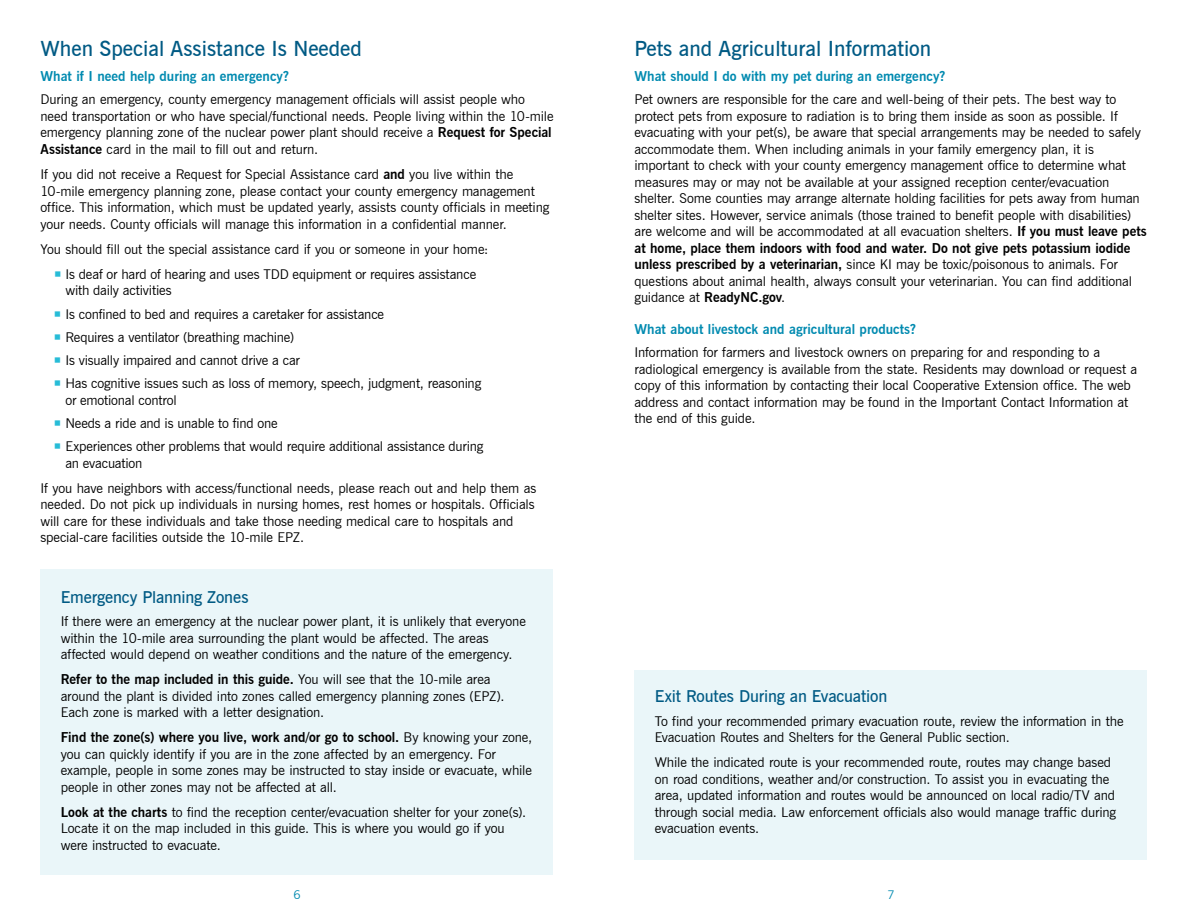
<style>
.page{position:relative;width:1188px;height:918px;background:#fff}
.page>*{position:absolute;margin:0;border:0;box-sizing:border-box;transform-origin:0 0}
.t1{font:600 21px "News Gothic BT";color:#005a84}
.t2{font:600 16.5px "News Gothic BT";letter-spacing:-.01em;color:#005a84}
.t3{font:13.5px/16.5px "News Gothic BT";letter-spacing:-.01em;color:#000}
.t4{font:700 13.5px "News Gothic BT";color:#008ab0}
.t5{font:12px "News Gothic BT";color:#008ab0}
.s1{font-weight:700}
.s2{color:#27bcd7}
</style>
<div class="page">
<div style="left:40px;top:569px;width:514px;height:306px;background:#eaf6f9"></div>
<div style="left:634px;top:670px;width:514px;height:189px;background:#eaf6f9"></div>
<h1 class="t1" style="left:40px;top:36px;width:323px">When Special Assistance Is Needed</h1>
<p class="t4" style="left:40px;top:68px;width:250px">What if I need help during an emergency?</p>
<p class="t3" style="left:40px;top:91px;width:515px">During an emergency, county emergency management officials will assist people who need transportation or who have special/functional needs. People living within the 10-mile emergency planning zone of the nuclear power plant should receive a <span class="s1">Request for Special Assistance</span> card in the mail to fill out and return.</p>
<p class="t3" style="left:40px;top:166px;width:510px">If you did not receive a Request for Special Assistance card <span class="s1">and</span> you live within the 10-mile emergency planning zone, please contact your county emergency management office. This information, which must be updated yearly, assists county officials in meeting your needs. County officials will manage this information in a confidential manner.</p>
<p class="t3" style="left:40px;top:241px;width:449px">You should fill out the special assistance card if you or someone in your home:</p>
<p class="t3" style="left:65px;top:266px;width:412px;text-indent:-11px"><span class="s2">○</span> Is deaf or hard of hearing and uses TDD equipment or requires assistance with daily activities</p>
<p class="t3" style="left:54px;top:305px;width:332px"><span class="s2">○</span> Is confined to bed and requires a caretaker for assistance</p>
<p class="t3" style="left:54px;top:329px;width:242px"><span class="s2">○</span> Requires a ventilator (breathing machine)</p>
<p class="t3" style="left:54px;top:352px;width:248px"><span class="s2">○</span> Is visually impaired and cannot drive a car</p>
<p class="t3" style="left:65px;top:375px;width:417px;text-indent:-11px"><span class="s2">○</span> Has cognitive issues such as loss of memory, speech, judgment, reasoning or emotional control</p>
<p class="t3" style="left:54px;top:415px;width:225px"><span class="s2">○</span> Needs a ride and is unable to find one</p>
<p class="t3" style="left:65px;top:438px;width:419px;text-indent:-11px"><span class="s2">○</span> Experiences other problems that would require additional assistance during an evacuation</p>
<p class="t3" style="left:41px;top:480px;width:497px">If you have neighbors with access/functional needs, please reach out and help them as needed. Do not pick up individuals in nursing homes, rest homes or hospitals. Officials will care for these individuals and take those needing medical care to hospitals and special-care facilities outside the 10-mile EPZ.</p>
<p class="t2" style="left:61px;top:587px;width:189px">Emergency Planning Zones</p>
<p class="t3" style="left:61px;top:613px;width:467px">If there were an emergency at the nuclear power plant, it is unlikely that everyone within the 10-mile area surrounding the plant would be affected. The areas affected would depend on weather conditions and the nature of the emergency.</p>
<p class="t3" style="left:61px;top:671px;width:445px"><span class="s1">Refer to the map included in this guide.</span> You will see that the 10-mile area around the plant is divided into zones called emergency planning zones (EPZ).<br>Each zone is marked with a letter designation.</p>
<p class="t3" style="left:61px;top:729px;width:473px"><span class="s1">Find the zone(s) where you live, work and/or go to school.</span> By knowing your zone, you can quickly identify if you are in the zone affected by an emergency. For example, people in some zones may be instructed to stay inside or evacuate, while people in other zones may not be affected at all.</p>
<p class="t3" style="left:61px;top:804px;width:467px"><span class="s1">Look at the charts</span> to find the reception center/evacuation shelter for your zone(s).<br>Locate it on the map included in this guide. This is where you would go if you were instructed to evacuate.</p>
<h1 class="t1" style="left:634px;top:36px;width:298px">Pets and Agricultural Information</h1>
<p class="t4" style="left:634px;top:68px;width:312px">What should I do with my pet during an emergency?</p>
<p class="t3" style="left:634px;top:91px;width:514px">Pet owners are responsible for the care and well-being of their pets. The best way to protect pets from exposure to radiation is to bring them inside as soon as possible. If evacuating with your pet(s), be aware that special arrangements may be needed to safely accommodate them. When including animals in your family emergency plan, it is important to check with your county emergency management office to determine what measures may or may not be available at your assigned reception center/evacuation shelter. Some counties may arrange alternate holding facilities for pets away from human shelter sites. However, service animals (those trained to benefit people with disabilities) are welcome and will be accommodated at all evacuation shelters. <span class="s1">If you must leave pets at home, place them indoors with food and water. Do not give pets potassium iodide unless prescribed by a veterinarian,</span> since KI may be toxic/poisonous to animals. For questions about animal health, always consult your veterinarian. You can find additional guidance at <span class="s1">ReadyNC.gov</span>.</p>
<p class="t4" style="left:634px;top:321px;width:283px">What about livestock and agricultural products?</p>
<p class="t3" style="left:634px;top:344px;width:504px">Information for farmers and livestock owners on preparing for and responding to a radiological emergency is available from the state. Residents may download or request a copy of this information by contacting their local Cooperative Extension office. The web address and contact information may be found in the Important Contact Information at the end of this guide.</p>
<p class="t2" style="left:655px;top:686px;width:234px">Exit Routes During an Evacuation</p>
<p class="t3" style="left:655px;top:712px;width:470px">To find your recommended primary evacuation route, review the information in the<br>Evacuation Routes and Shelters for the General Public section.</p>
<p class="t3" style="left:655px;top:754px;width:463px">While the indicated route is your recommended route, routes may change based on road conditions, weather and/or construction. To assist you in evacuating the area, updated information and routes would be announced on local radio/TV and through social media. Law enforcement officials also would manage traffic during evacuation events.</p>
<p class="t5" style="left:293px;top:888px;width:9px">6</p>
<p class="t5" style="left:887px;top:888px;width:9px">7</p>
</div>
